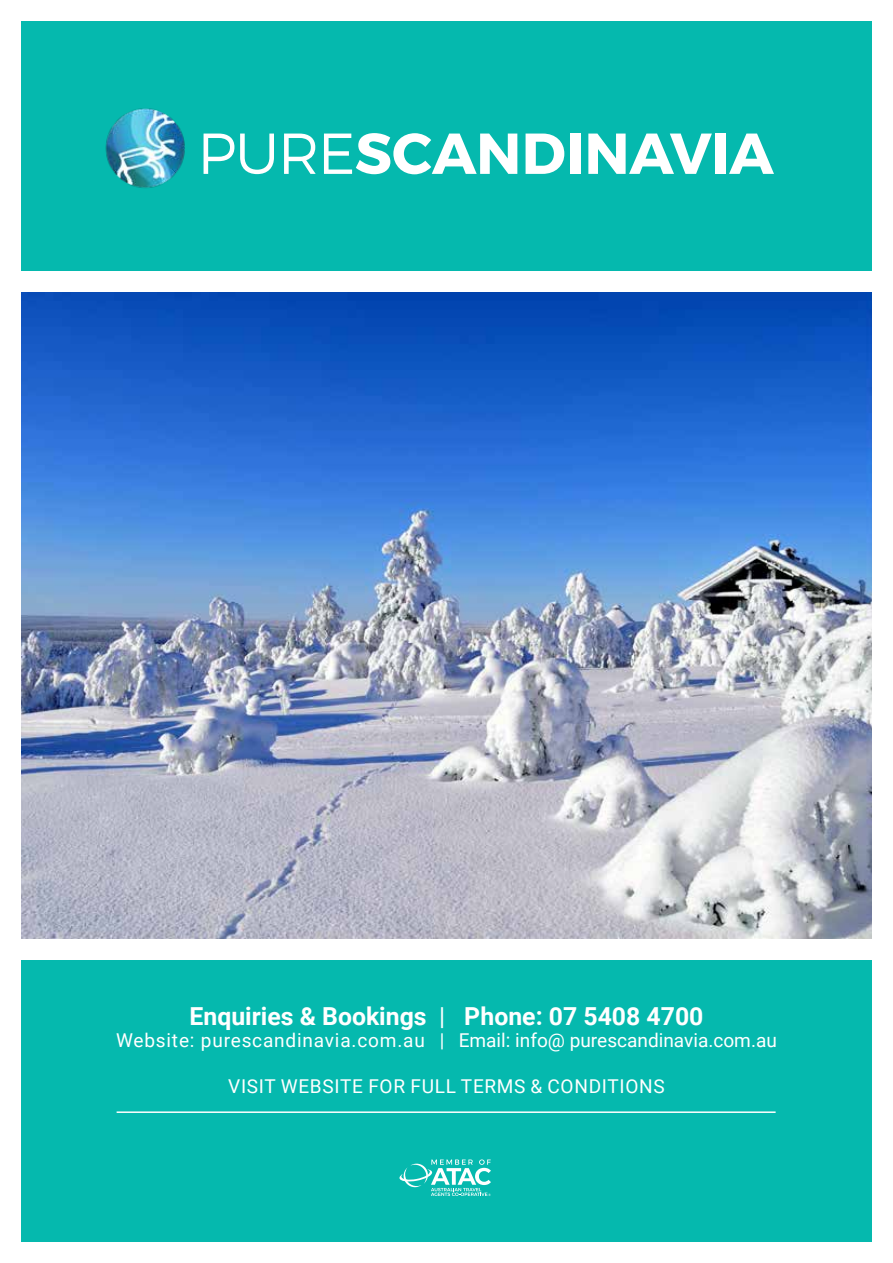
<style>
.page{position:relative;width:893px;height:1263px;background:#fff}
.page>*{position:absolute;margin:0;border:0;box-sizing:border-box;transform-origin:0 0}
.t1{font:700 57.6px "Montserrat";color:#fff}
.t2{font:700 24.75px "Roboto";color:#fff}
.t3{font:19.05px "Roboto";color:#fff}
.t4{font:19.05px "Roboto";letter-spacing:.035em;color:#fff}
.s1{font-weight:300}
.s2{font-weight:400}
</style>
<div class="page">
<div style="left:21px;top:960px;width:851px;height:282px;background:#05b9ae"></div>
<div style="left:21px;top:21px;width:851px;height:250px;background:#05b9ae"></div>
<img style="left:105px;top:108px;width:80px;height:80px">
<svg style="left:399px;top:1159px;width:92px;height:37px"></svg>
<hr style="left:117px;top:1111px;width:659px;height:2px;background:#fff">
<img style="left:21px;top:292px;width:851px;height:646px">
<h1 class="t1" style="left:197px;top:118px;width:578px"><span class="s1">PURE</span>SCANDINAVIA</h1>
<p class="t2" style="left:190px;top:998px;width:515px">Enquiries &amp; Bookings <span class="s2">|</span> Phone: 07 5408 4700</p>
<p class="t3" style="left:116px;top:1027px;width:662px">Website: purescandinavia.com.au | Email: info@ purescandinavia.com.au</p>
<p class="t4" style="left:228px;top:1073px;width:438px">VISIT WEBSITE FOR FULL TERMS &amp; CONDITIONS</p>
</div>
